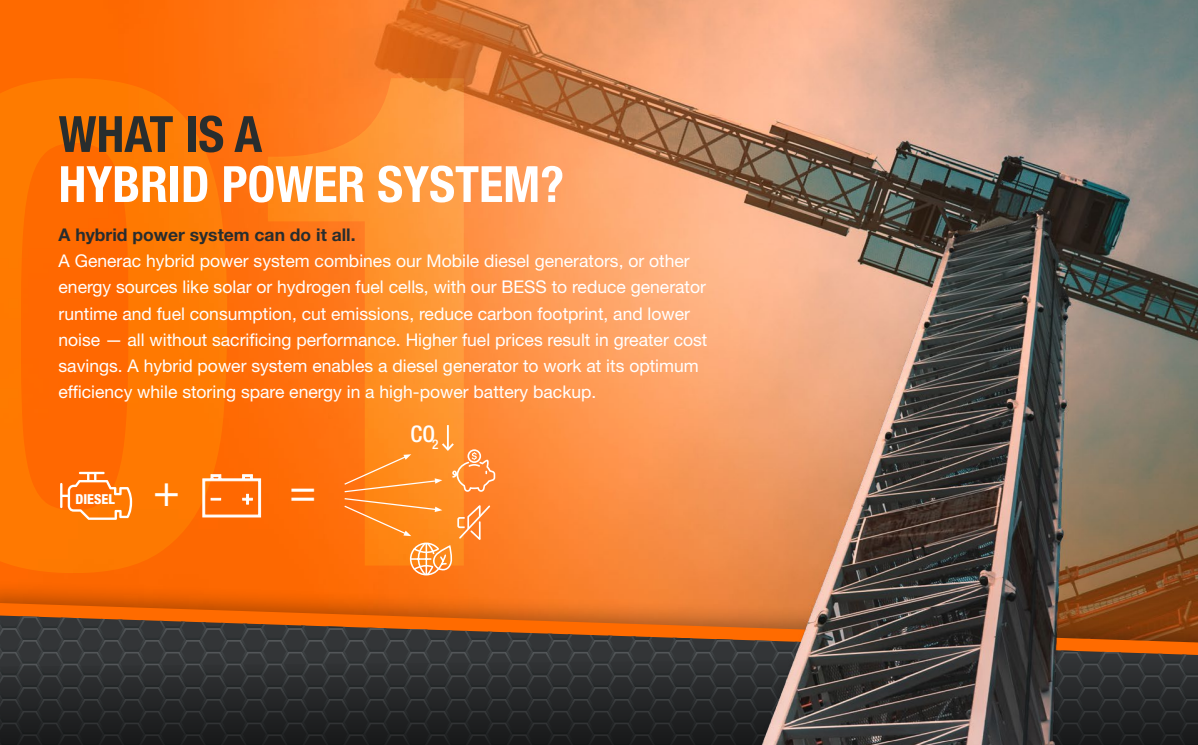
<style>
.page{position:relative;width:1198px;height:745px;background:#fff}
.page>*{position:absolute;margin:0;border:0;box-sizing:border-box;transform-origin:0 0}
.t1{font:700 condensed 687.75px "Helvetica Neue";color:#fff}
.t2{font:700 condensed 50px "Helvetica Neue";color:#fff}
.t3{font:700 condensed 50px "Helvetica Neue";color:#282d2e}
.t4{font:44.62px "Helvetica Neue LT Std";color:#fff}
.t5{font:500 condensed 22.88px "Helvetica Neue";color:#fff}
.t6{font:17.5px/26.2px "Helvetica Neue LT Std";color:#fff}
.t7{font:700 17.5px "Helvetica Neue LT Std";color:#282d2e}
.t8{font:800 condensed 13.75px "Helvetica Neue LT Std";color:#fff}
</style>
<div class="page">
<svg style="left:0;top:740px;width:1198px;height:4px;background:#272626"></svg>
<img style="left:0;top:0;width:1198px;height:740px">
<h1 class="t1" style="left:-90px;top:-251px;width:662px">01</h1>
<p class="t3" style="left:59px;top:92px;width:205px">WHAT IS A</p>
<p class="t2" style="left:59px;top:142px;width:507px">HYBRID POWER SYSTEM?</p>
<p class="t7" style="left:59px;top:223px;width:299px">A hybrid power system can do it all.</p>
<p class="t6" style="left:59px;top:247px;width:650px">A Generac hybrid power system combines our Mobile diesel generators, or other energy sources like solar or hydrogen fuel cells, with our BESS to reduce generator runtime and fuel consumption, cut emissions, reduce carbon footprint, and lower noise — all without sacrificing performance. Higher fuel prices result in greater cost savings. A hybrid power system enables a diesel generator to work at its optimum efficiency while storing spare energy in a high-power battery backup.</p>
<p class="t5" style="left:410px;top:420px;width:30px">CO<sub>2</sub></p>
<p class="t4" style="left:153px;top:463px;width:28px">+</p>
<p class="t4" style="left:289px;top:463px;width:28px">=</p>
<p class="t8" style="left:76px;top:491px;width:41px">DIESEL</p>
</div>
